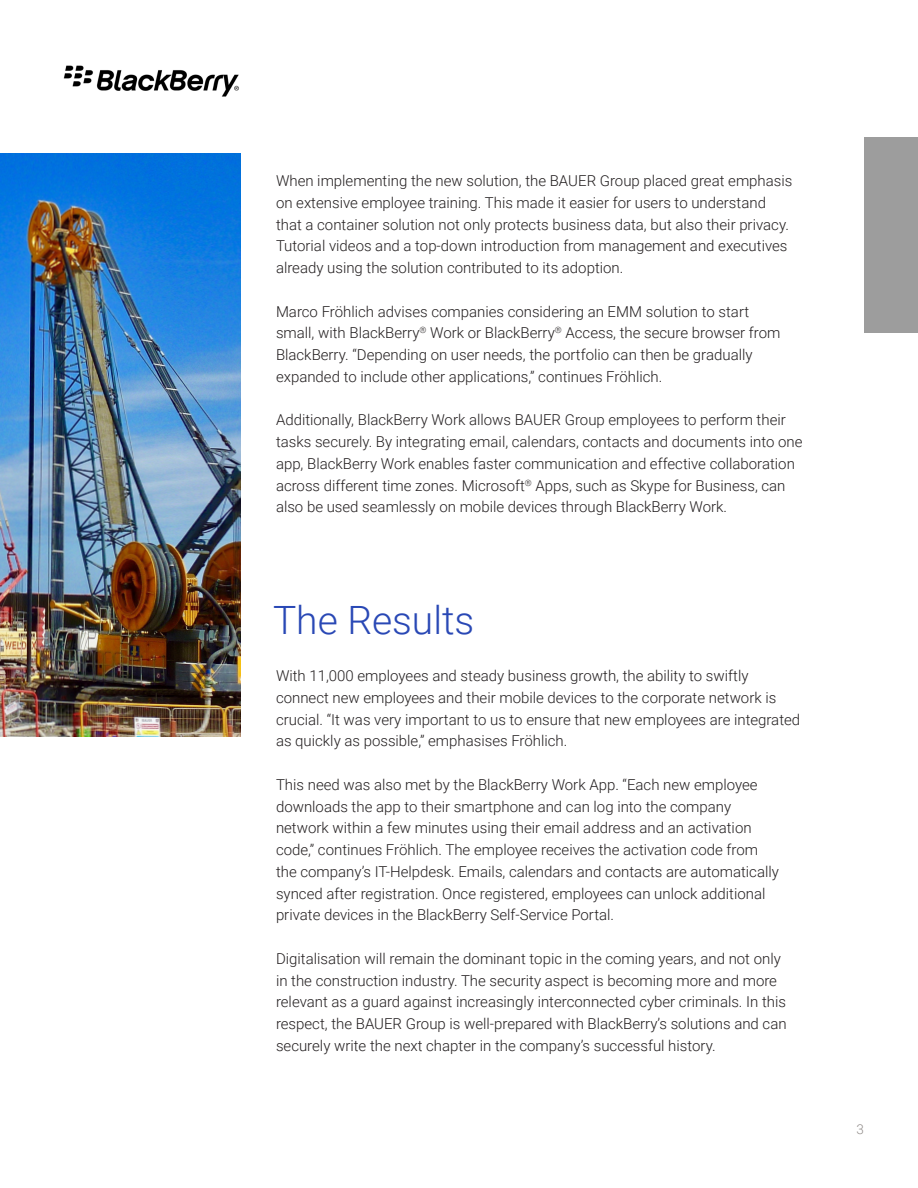
<style>
.page{position:relative;width:918px;height:1188px;background:#fff}
.page>*{position:absolute;margin:0;border:0;box-sizing:border-box;transform-origin:0 0}
.t1{font:300 39px "Roboto";color:#2948b5}
.t2{font:300 15px/21.8px "Roboto";color:#231f20}
.t3{font:300 13.5px "Roboto";color:#938e8c}
</style>
<div class="page">
<img style="left:0;top:153px;width:241px;height:583px">
<img style="left:63px;top:65px;width:176px;height:32px">
<div style="left:864px;top:137px;width:54px;height:196px;background:#9d9d9d"></div>
<p class="t2" style="left:276px;top:170px;width:518px">When implementing the new solution, the BAUER Group placed great emphasis on extensive employee training. This made it easier for users to understand that a container solution not only protects business data, but also their privacy.<br>Tutorial videos and a top-down introduction from management and executives already using the solution contributed to its adoption.</p>
<p class="t2" style="left:276px;top:300px;width:506px">Marco Fröhlich advises companies considering an EMM solution to start small, with BlackBerry<sup>®</sup> Work or BlackBerry<sup>®</sup> Access, the secure browser from BlackBerry. “Depending on user needs, the portfolio can then be gradually expanded to include other applications,” continues Fröhlich.</p>
<p class="t2" style="left:276px;top:409px;width:528px">Additionally, BlackBerry Work allows BAUER Group employees to perform their tasks securely. By integrating email, calendars, contacts and documents into one app, BlackBerry Work enables faster communication and effective collaboration across different time zones. Microsoft<sup>®</sup> Apps, such as Skype for Business, can also be used seamlessly on mobile devices through BlackBerry Work.</p>
<h1 class="t1" style="left:273px;top:598px;width:203px">The Results</h1>
<p class="t2" style="left:276px;top:665px;width:526px">With 11,000 employees and steady business growth, the ability to swiftly connect new employees and their mobile devices to the corporate network is crucial. “It was very important to us to ensure that new employees are integrated as quickly as possible,” emphasises Fröhlich.</p>
<p class="t2" style="left:276px;top:774px;width:504px">This need was also met by the BlackBerry Work App. “Each new employee downloads the app to their smartphone and can log into the company network within a few minutes using their email address and an activation code,” continues Fröhlich. The employee receives the activation code from the company’s IT-Helpdesk. Emails, calendars and contacts are automatically synced after registration. Once registered, employees can unlock additional private devices in the BlackBerry Self-Service Portal.</p>
<p class="t2" style="left:276px;top:948px;width:512px">Digitalisation will remain the dominant topic in the coming years, and not only in the construction industry. The security aspect is becoming more and more relevant as a guard against increasingly interconnected cyber criminals. In this respect, the BAUER Group is well-prepared with BlackBerry’s solutions and can securely write the next chapter in the company’s successful history.</p>
<p class="t3" style="left:857px;top:1121px;width:9px">3</p>
</div>
